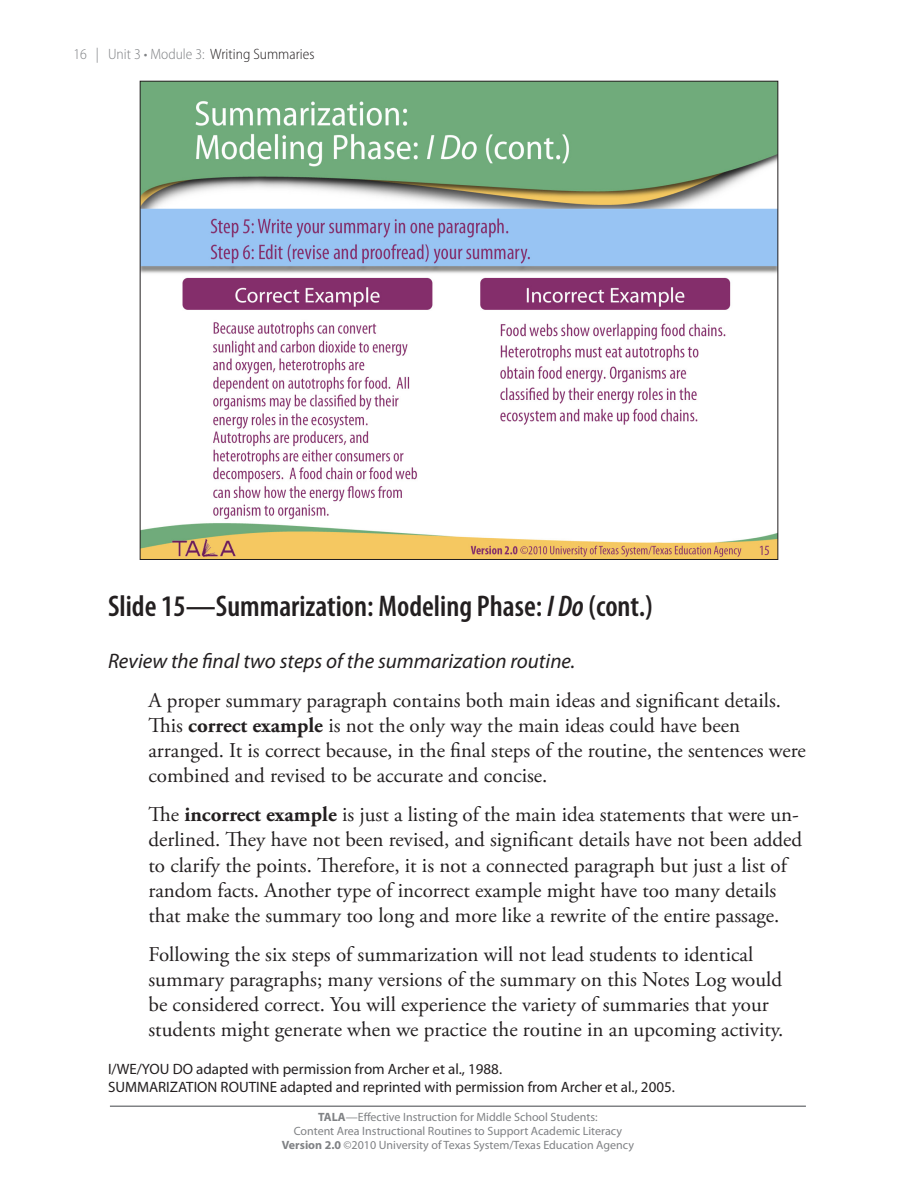
<style>
.page{position:relative;width:918px;height:1188px;background:#fff}
.page>*{position:absolute;margin:0;border:0;box-sizing:border-box;transform-origin:0 0}
.Slide_Name{font:600 condensed 30px "Myriad Pro";color:#231f20}
.Text{font:21px/25.2px "Adobe Garamond Pro";color:#231f20}
.Directive{font:italic 21px "Myriad Pro";color:#231f20}
.t1{font:15px/18px "Myriad Pro";color:#231f20}
.t2{font:300 semi-condensed 15px "Myriad Pro";color:#808285}
.t3{font:12px/14.4px "Myriad Pro";color:#808285;text-align:center}
.s1{color:#231f20}
.s2{font-style:italic}
.s3{font-weight:700}
</style>
<div class="page">
<hr style="left:110px;top:1106px;width:696px;height:1px;background:#808285">
<img style="left:142px;top:83px;width:634px;height:475px">
<p class="t2" style="left:74px;top:46px;width:242px">16 | Unit 3 • Module 3: <span class="s1">Writing Summaries</span></p>
<p class="Slide_Name" style="left:108px;top:590px;width:546px">Slide 15—Summarization: Modeling Phase: <span class="s2">I Do</span> (cont.)</p>
<p class="Directive" style="left:108px;top:650px;width:469px">Review the final two steps of the summarization routine.</p>
<p class="Text" style="left:148px;top:688px;width:659px">A proper summary paragraph contains both main ideas and significant details.<br>This <span class="s3">correct example</span> is not the only way the main ideas could have been arranged. It is correct because, in the final steps of the routine, the sentences were combined and revised to be accurate and concise.</p>
<p class="Text" style="left:148px;top:803px;width:655px">The <span class="s3">incorrect example</span> is just a listing of the main idea statements that were un&shy;derlined. They have not been revised, and significant details have not been added to clarify the points. Therefore, it is not a connected paragraph but just a list of random facts. Another type of incorrect example might have too many details that make the summary too long and more like a rewrite of the entire passage.</p>
<p class="Text" style="left:148px;top:942px;width:637px">Following the six steps of summarization will not lead students to identical summary paragraphs; many versions of the summary on this Notes Log would be considered correct. You will experience the variety of summaries that your students might generate when we practice the routine in an upcoming activity.</p>
<p class="t1" style="left:108px;top:1061px;width:568px">I/WE/YOU DO adapted with permission from Archer et al., 1988.<br>SUMMARIZATION ROUTINE adapted and reprinted with permission from Archer et al., 2005.</p>
<p class="t3" style="left:282px;top:1110px;width:354px"><span class="s3">TALA</span>—Effective Instruction for Middle School Students:<br>Content Area Instructional Routines to Support Academic Literacy<br><span class="s3">Version 2.0</span> ©2010 University of Texas System/Texas Education Agency</p>
</div>
